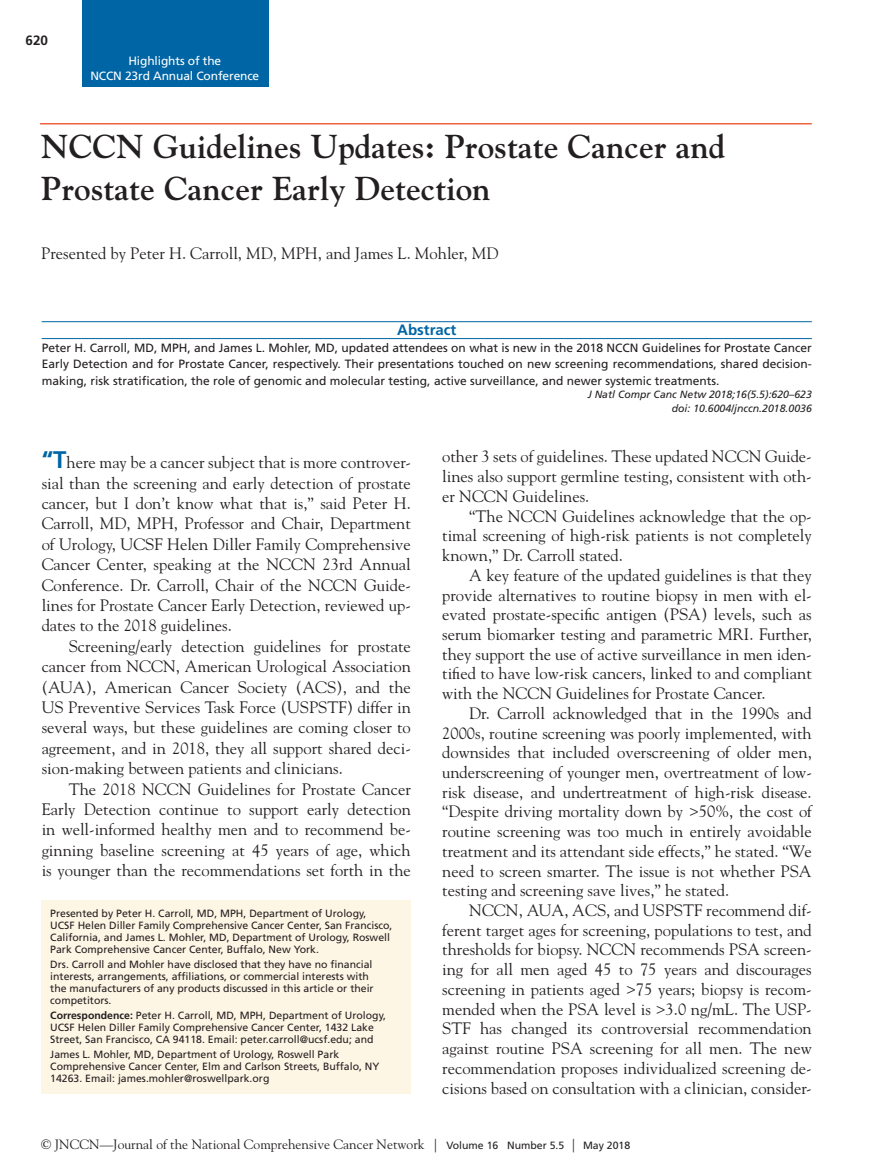
<style>
.page{position:relative;width:878px;height:1175px;background:#fff}
.page>*{position:absolute;margin:0;border:0;box-sizing:border-box;transform-origin:0 0}
.OAT{font:700 33px/42px "Goudy Std";color:#231f20}
.TXT{font:16.5px/19.6px "Goudy Std";color:#231f20;text-align:justify}
.TXT__opening_para{font:16.5px/20.4px "Goudy Std";color:#231f20;text-align:justify}
.OAA{font:16.5px "Goudy Std";color:#231f20}
.ABS_Header{font:700 15px "Frutiger LT Std";color:#0065a4}
.t1{font:13.5px "Goudy Std";color:#231f20}
.t2{font:700 13.5px "Frutiger LT Std";color:#231f20}
.ABS{font:12px/16.5px "Frutiger LT Std";color:#231f20;text-align:justify}
.t3{font:12px/14.4px "Frutiger LT Std";letter-spacing:-.01em;color:#fff;text-align:center}
.OFN3{font:10.5px/12px "Frutiger LT Std";color:#231f20}
.OFN1{font:10.5px/12px "Frutiger LT Std";color:#231f20}
.OFN2{font:10.5px/12px "Frutiger LT Std";color:#231f20}
.Citation{font:italic 10.5px/13.5px "Frutiger LT Std";color:#231f20;text-align:right}
.s1{font-family:"Frutiger LT Std";font-weight:700;font-size:24px;color:#0065a4}
.s2{font-weight:700}
.s3{font-family:"Frutiger LT Std";font-size:10.5px}
</style>
<div class="page">
<hr style="left:40px;top:123px;width:771px;height:1px;background:#ed633e">
<div style="left:82px;top:0;width:187px;height:87px;background:#0065a4"></div>
<hr style="left:42px;top:321px;width:769px;height:1px;background:#0065a4">
<hr style="left:42px;top:338px;width:769px;height:1px;background:#0065a4">
<div style="left:41px;top:900px;width:370px;height:193px;background:#fef6e5"></div>
<p class="t2" style="left:26px;top:32px;width:24px">620</p>
<p class="t3" style="left:90px;top:54px;width:170px">Highlights of the<br>NCCN 23rd Annual Conference</p>
<p class="OAT" style="left:41px;top:126px;width:685px">NCCN Guidelines Updates: Prostate Cancer and<br>Prostate Cancer Early Detection</p>
<p class="OAA" style="left:41px;top:243px;width:458px">Presented by Peter H. Carroll, MD, MPH, and James L. Mohler, MD</p>
<p class="ABS_Header" style="left:397px;top:321px;width:61px">Abstract</p>
<p class="ABS" style="left:42px;top:339px;width:771px">Peter H. Carroll, MD, MPH, and James L. Mohler, MD, updated attendees on what is new in the 2018 NCCN Guidelines for Prostate Cancer Early Detection and for Prostate Cancer, respectively. Their presentations touched on new screening recommendations, shared decision&shy;making, risk stratification, the role of genomic and molecular testing, active surveillance, and newer systemic treatments.</p>
<p class="Citation" style="left:587px;top:388px;width:226px">J Natl Compr Canc Netw 2018;16(5.5):620–623 doi: 10.6004/jnccn.2018.0036</p>
<p class="TXT__opening_para" style="left:42px;top:452px;width:371px"><span class="s1">“T</span>here may be a cancer subject that is more controver&shy;sial than the screening and early detection of prostate cancer, but I don’t know what that is,” said Peter H.<br>Carroll, MD, MPH, Professor and Chair, Department of Urology, UCSF Helen Diller Family Comprehensive Cancer Center, speaking at the NCCN 23rd Annual Conference. Dr. Carroll, Chair of the NCCN Guide&shy;lines for Prostate Cancer Early Detection, reviewed up&shy;dates to the 2018 guidelines.</p>
<p class="TXT" style="left:42px;top:635px;width:371px;line-height:20.4px;text-indent:27px">Screening/early detection guidelines for prostate cancer from NCCN, American Urological Association (AUA), American Cancer Society (ACS), and the US Preventive Services Task Force (USPSTF) differ in several ways, but these guidelines are coming closer to agreement, and in 2018, they all support shared deci&shy;sion-making between patients and clinicians.</p>
<p class="TXT" style="left:42px;top:778px;width:371px;line-height:20.4px;text-indent:27px">The 2018 NCCN Guidelines for Prostate Cancer Early Detection continue to support early detection in well-informed healthy men and to recommend be&shy;ginning baseline screening at 45 years of age, which is younger than the recommendations set forth in the</p>
<p class="TXT" style="left:442px;top:447px;width:371px">other 3 sets of guidelines. These updated NCCN Guide&shy;lines also support germline testing, consistent with oth&shy;er NCCN Guidelines.</p>
<p class="TXT" style="left:442px;top:506px;width:371px;text-indent:27px">“The NCCN Guidelines acknowledge that the op&shy;timal screening of high-risk patients is not completely known,” Dr. Carroll stated.</p>
<p class="TXT" style="left:442px;top:565px;width:371px;text-indent:27px">A key feature of the updated guidelines is that they provide alternatives to routine biopsy in men with el&shy;evated prostate-specific antigen (PSA) levels, such as serum biomarker testing and parametric MRI. Further, they support the use of active surveillance in men iden&shy;tified to have low-risk cancers, linked to and compliant with the NCCN Guidelines for Prostate Cancer.</p>
<p class="TXT" style="left:442px;top:703px;width:371px;text-indent:27px">Dr. Carroll acknowledged that in the 1990s and 2000s, routine screening was poorly implemented, with downsides that included overscreening of older men, underscreening of younger men, overtreatment of low&shy;risk disease, and undertreatment of high-risk disease. “Despite driving mortality down by &gt;50%, the cost of routine screening was too much in entirely avoidable treatment and its attendant side effects,” he stated. “We need to screen smarter. The issue is not whether PSA testing and screening save lives,” he stated.</p>
<p class="TXT" style="left:442px;top:900px;width:371px;text-indent:27px">NCCN, AUA, ACS, and USPSTF recommend dif&shy;ferent target ages for screening, populations to test, and thresholds for biopsy. NCCN recommends PSA screen&shy;ing for all men aged 45 to 75 years and discourages screening in patients aged &gt;75 years; biopsy is recom&shy;mended when the PSA level is &gt;3.0 ng/mL. The USP-STF has changed its controversial recommendation against routine PSA screening for all men. The new recommendation proposes individualized screening de&shy;cisions based on consultation with a clinician, consider-</p>
<p class="OFN1" style="left:50px;top:907px;width:344px">Presented by Peter H. Carroll, MD, MPH, Department of Urology, UCSF Helen Diller Family Comprehensive Cancer Center, San Francisco, California, and James L. Mohler, MD, Department of Urology, Roswell Park Comprehensive Cancer Center, Buffalo, New York.</p>
<p class="OFN2" style="left:50px;top:958px;width:325px">Drs. Carroll and Mohler have disclosed that they have no financial interests, arrangements, affiliations, or commercial interests with the manufacturers of any products discussed in this article or their competitors.</p>
<p class="OFN3" style="left:50px;top:1009px;width:337px"><span class="s2">Correspondence:</span> Peter H. Carroll, MD, MPH, Department of Urology,<br>UCSF Helen Diller Family Comprehensive Cancer Center, 1432 Lake<br>Street, San Francisco, CA 94118. Email: peter.carroll@ucsf.edu; and</p>
<p class="OFN3" style="left:50px;top:1048px;width:331px">James L. Mohler, MD, Department of Urology, Roswell Park<br>Comprehensive Cancer Center, Elm and Carlson Streets, Buffalo, NY<br>14263. Email: james.mohler@roswellpark.org</p>
<p class="t1" style="left:41px;top:1135px;width:590px">© JNCCN—Journal of the National Comprehensive Cancer Network | <span class="s3">Volume 16 Number 5.5</span> | <span class="s3">May 2018</span></p>
</div>
